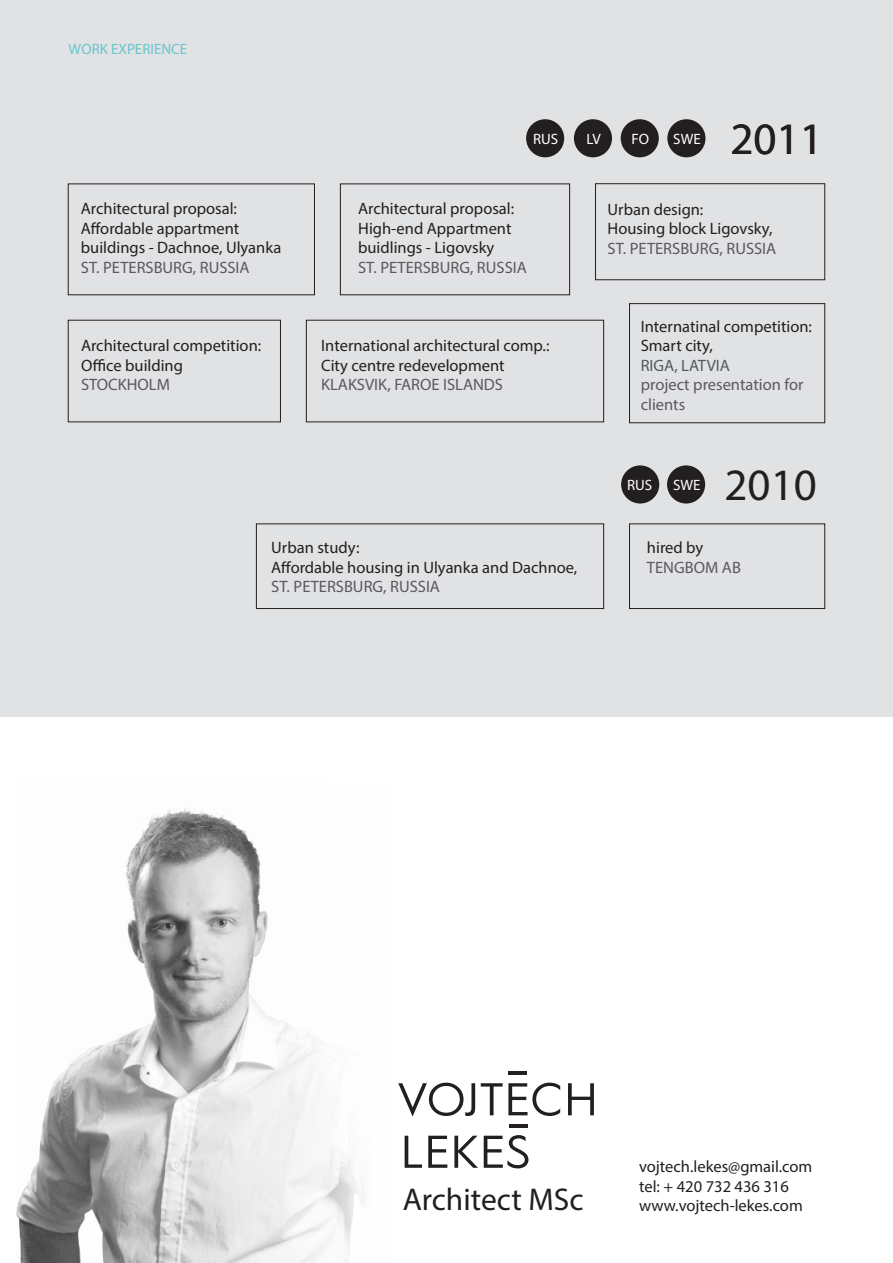
<style>
.page{position:relative;width:893px;height:1263px;background:#fff}
.page>*{position:absolute;margin:0;border:0;box-sizing:border-box;transform-origin:0 0}
.Nadpis_2{font:45px "Myriad Pro";color:#231f20}
.Nadpis_2-2{font:31.5px "Myriad Pro";color:#231f20}
.Text{font:16.5px/19.5px "Myriad Pro";color:#231f20}
.Text-2{font:16.5px/19.5px "Myriad Pro";color:#5a5a5d}
.Nadpis_2-3{font:15px "Myriad Pro";color:#fff}
.Nadpis_2-4{font:15px "Myriad Pro";color:#68c6cf}
.s1{color:#5a5a5d}
.s2{color:#57585a}
.s3{color:#231f20}
</style>
<div class="page">
<div style="left:0;top:0;width:893px;height:716px;background:#e1e2e4"></div>
<img style="left:16px;top:808px;width:348px;height:455px">
<svg style="left:398px;top:1083px;width:77px;height:33px"></svg>
<svg style="left:481px;top:1083px;width:79px;height:33px"></svg>
<svg style="left:568px;top:1083px;width:26px;height:32px"></svg>
<svg style="left:405px;top:1136px;width:17px;height:32px"></svg>
<svg style="left:428px;top:1136px;width:19px;height:32px"></svg>
<svg style="left:454px;top:1136px;width:24px;height:32px"></svg>
<svg style="left:484px;top:1135px;width:44px;height:33px"></svg>
<hr style="left:508px;top:1072px;width:19px;height:3px;background:#231f20">
<hr style="left:509px;top:1124px;width:19px;height:3px;background:#231f20">
<div style="left:621px;top:465px;width:38px;height:38px;background:#231f20;border-radius:50%"></div>
<div style="left:667px;top:465px;width:38px;height:38px;background:#231f20;border-radius:50%"></div>
<div style="left:574px;top:119px;width:38px;height:38px;background:#231f20;border-radius:50%"></div>
<div style="left:667px;top:119px;width:38px;height:38px;background:#231f20;border-radius:50%"></div>
<div style="left:621px;top:119px;width:38px;height:38px;background:#231f20;border-radius:50%"></div>
<div style="left:526px;top:119px;width:38px;height:38px;background:#231f20;border-radius:50%"></div>
<div style="left:595px;top:184px;width:230px;height:96px;border:1px solid #231f20"></div>
<div style="left:340px;top:184px;width:230px;height:111px;border:1px solid #231f20"></div>
<div style="left:629px;top:303px;width:196px;height:120px;border:1px solid #231f20"></div>
<div style="left:306px;top:320px;width:298px;height:102px;border:1px solid #231f20"></div>
<div style="left:256px;top:524px;width:348px;height:85px;border:1px solid #231f20"></div>
<div style="left:629px;top:524px;width:196px;height:85px;border:1px solid #231f20"></div>
<div style="left:68px;top:184px;width:247px;height:111px;border:1px solid #231f20"></div>
<div style="left:68px;top:320px;width:213px;height:102px;border:1px solid #231f20"></div>
<p class="Nadpis_2-4" style="left:69px;top:40px;width:120px">WORK EXPERIENCE</p>
<p class="Text" style="left:81px;top:199px;width:202px">Architectural proposal:<br>Affordable appartment buildings - Dachnoe, Ulyanka<br><span class="s1">ST. PETERSBURG, RUSSIA</span></p>
<p class="Text" style="left:81px;top:335px;width:182px">Architectural competition:<br>Office building<br><span class="s1">STOCKHOLM</span></p>
<p class="Nadpis_2-3" style="left:533px;top:130px;width:27px">RUS</p>
<p class="Nadpis_2-3" style="left:586px;top:130px;width:16px">LV</p>
<p class="Nadpis_2-3" style="left:632px;top:130px;width:19px">FO</p>
<p class="Nadpis_2-3" style="left:673px;top:130px;width:29px">SWE</p>
<p class="Nadpis_2" style="left:730px;top:111px;width:94px">2011</p>
<p class="Text" style="left:358px;top:199px;width:170px">Architectural proposal:<br>High-end Appartment buidlings - Ligovsky<br><span class="s1">ST. PETERSBURG, RUSSIA</span></p>
<p class="Text" style="left:321px;top:335px;width:230px">International architectural comp.:<br>City centre redevelopment<br><span class="s1">KLAKSVIK, FAROE ISLANDS</span></p>
<p class="Text" style="left:608px;top:199px;width:166px">Urban design:<br>Housing block Ligovsky,</p>
<p class="Text-2" style="left:608px;top:238px;width:170px">ST. PETERSBURG, RUSSIA</p>
<p class="Text" style="left:641px;top:316px;width:173px">Internatinal competition:<br>Smart city,<br><span class="s2">RIGA, LATVIA</span></p>
<p class="Text-2" style="left:641px;top:375px;width:164px">project presentation for clients</p>
<p class="Nadpis_2-3" style="left:627px;top:476px;width:27px">RUS</p>
<p class="Nadpis_2-3" style="left:673px;top:476px;width:29px">SWE</p>
<p class="Nadpis_2" style="left:724px;top:457px;width:94px">2010</p>
<p class="Text" style="left:271px;top:538px;width:308px">Urban study:<br>Affordable housing in Ulyanka and Dachnoe,</p>
<p class="Text-2" style="left:271px;top:577px;width:170px">ST. PETERSBURG, RUSSIA</p>
<p class="Text-2" style="left:647px;top:538px;width:95px"><span class="s3">hired by<br></span>TENGBOM AB</p>
<p class="Nadpis_2-2" style="left:403px;top:1180px;width:182px">Architect MSc</p>
<p class="Text" style="left:639px;top:1157px;width:175px">vojtech.lekes@gmail.com</p>
<p class="Text" style="left:639px;top:1176px;width:151px">tel: + 420 732 436 316</p>
<p class="Text" style="left:639px;top:1196px;width:165px">www.vojtech-lekes.com</p>
</div>
